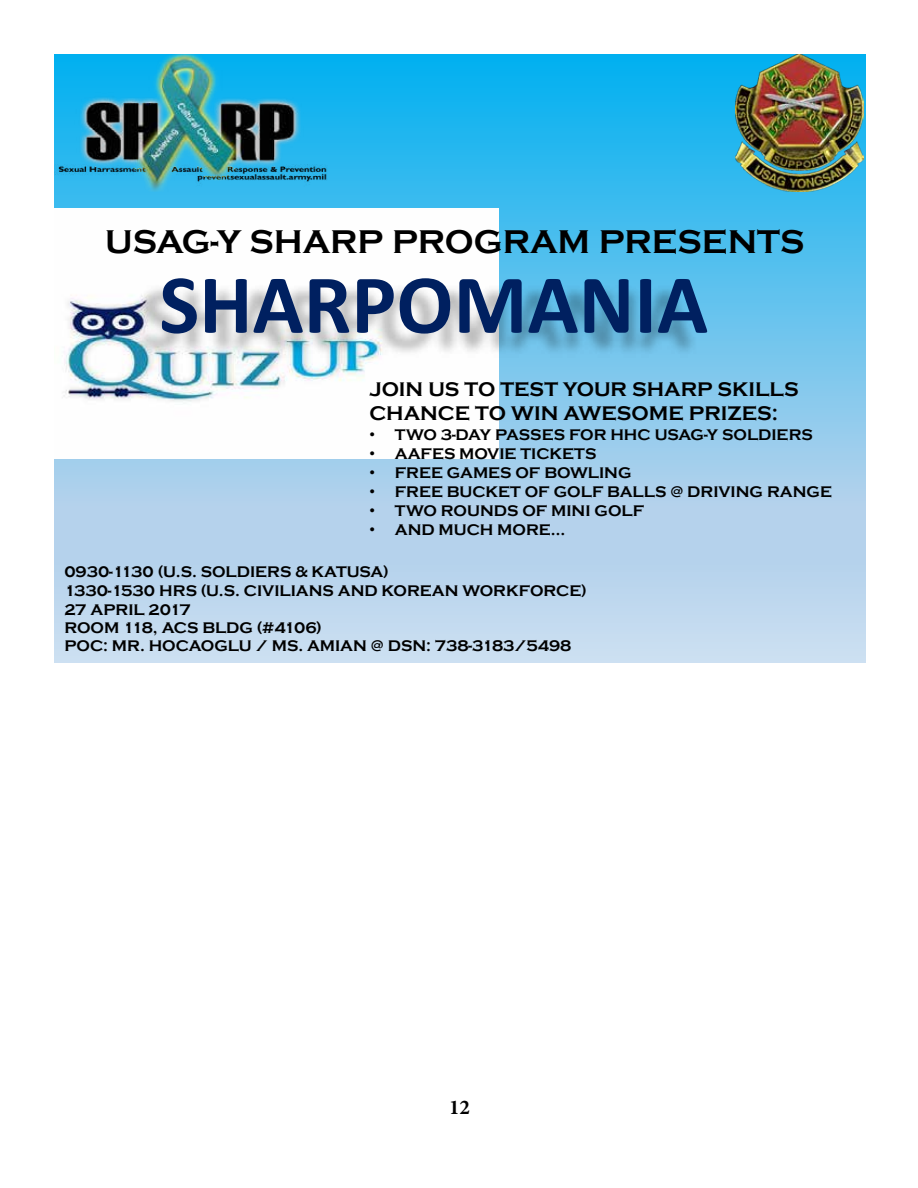
<style>
.page{position:relative;width:918px;height:1188px;background:#fff}
.page>*{position:absolute;margin:0;border:0;box-sizing:border-box;transform-origin:0 0}
.t1{font:700 84.6px "Calibri";color:#002060}
.t2{font:700 33.75px "Copperplate Gothic";color:#000}
.t3{font:700 21px "Minion Pro";color:#000}
.t4{font:700 20.25px/24.3px "Copperplate Gothic";color:#000}
.t5{font:700 15.75px/18.8px "Copperplate Gothic";color:#000}
.s1{font-family:"Arial";font-weight:400}
</style>
<div class="page">
<svg style="left:54px;top:54px;width:812px;height:609px;background:#88cbed"></svg>
<img style="left:736px;top:54px;width:128px;height:138px">
<img style="left:54px;top:54px;width:273px;height:138px">
<img style="left:54px;top:208px;width:444px;height:251px">
<img style="left:78px;top:228px;width:722px;height:205px">
<h2 class="t2" style="left:105px;top:223px;width:701px">USAG-Y SHARP PROGRAM PRESENTS</h2>
<h1 class="t1" style="left:159px;top:250px;width:550px">SHARPOMANIA</h1>
<p class="t4" style="left:369px;top:377px;width:431px">JOIN US TO TEST YOUR SHARP SKILLS<br>CHANCE TO WIN AWESOME PRIZES:</p>
<p class="t5" style="left:369px;top:426px;width:445px"><span class="s1">•</span> TWO 3-DAY PASSES FOR HHC USAG-Y SOLDIERS</p>
<p class="t5" style="left:369px;top:445px;width:229px"><span class="s1">•</span> AAFES MOVIE TICKETS</p>
<p class="t5" style="left:369px;top:464px;width:264px"><span class="s1">•</span> FREE GAMES OF BOWLING</p>
<p class="t5" style="left:369px;top:483px;width:464px"><span class="s1">•</span> FREE BUCKET OF GOLF BALLS @ DRIVING RANGE</p>
<p class="t5" style="left:369px;top:502px;width:276px"><span class="s1">•</span> TWO ROUNDS OF MINI GOLF</p>
<p class="t5" style="left:369px;top:520px;width:198px"><span class="s1">•</span> AND MUCH MORE…</p>
<p class="t5" style="left:64px;top:562px;width:524px">0930-1130 (U.S. SOLDIERS &amp; KATUSA)<br>1330-1530 HRS (U.S. CIVILIANS AND KOREAN WORKFORCE)<br>27 APRIL 2017<br>ROOM 118, ACS BLDG (#4106)<br>POC: MR. HOCAOGLU / MS. AMIAN @ DSN: 738-3183/5498</p>
<h3 class="t3" style="left:449px;top:1092px;width:22px">12</h3>
</div>
